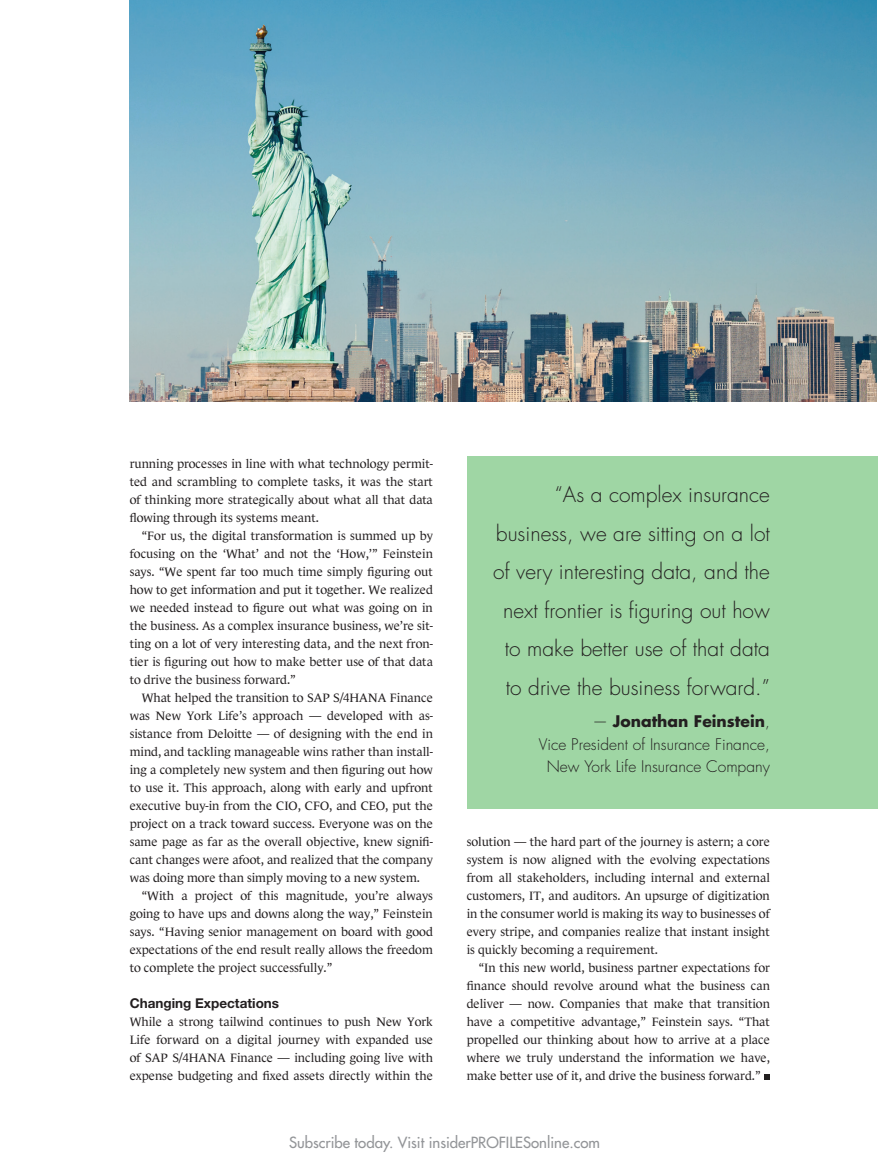
<style>
.page{position:relative;width:878px;height:1168px;background:#fff}
.page>*{position:absolute;margin:0;border:0;box-sizing:border-box;transform-origin:0 0}
.t1{font:300 21px/38.4px "Futura Std";color:#231f20;text-align:right}
.t2{font:300 15.6px/22.6px "Futura Std";color:#231f20;text-align:right}
.t3{font:500 15px "Futura Std";color:#939598}
.t4{font:500 15px "Futura Std";color:#636366}
.t5{font:700 13.5px "Helvetica Neue LT Std";color:#231f20}
.t6{font:12.3px/18px "Le Monde Journal Std";color:#231f20;text-align:justify}
.s1{font-weight:700}
.s2{font-weight:300}
</style>
<div class="page">
<div style="left:467px;top:456px;width:411px;height:352px;background:#9fd6a4"></div>
<svg style="left:764px;top:1074px;width:5px;height:6px"></svg>
<img style="left:130px;top:0;width:746px;height:402px">
<p class="t6" style="left:130px;top:455px;width:305px">running processes in line with what technology permit&shy;ted and scrambling to complete tasks, it was the start of thinking more strategically about what all that data flowing through its systems meant.</p>
<p class="t6" style="left:130px;top:527px;width:305px;text-indent:12px">“For us, the digital transformation is summed up by focusing on the ‘What’ and not the ‘How,’” Feinstein says. “We spent far too much time simply figuring out how to get information and put it together. We realized we needed instead to figure out what was going on in the business. As a complex insurance business, we’re sit&shy;ting on a lot of very interesting data, and the next fron&shy;tier is figuring out how to make better use of that data to drive the business forward.”</p>
<p class="t6" style="left:130px;top:689px;width:305px;text-indent:12px">What helped the transition to SAP S/4HANA Finance was New York Life’s approach — developed with as&shy;sistance from Deloitte — of designing with the end in mind, and tackling manageable wins rather than install&shy;ing a completely new system and then figuring out how to use it. This approach, along with early and upfront executive buy-in from the CIO, CFO, and CEO, put the project on a track toward success. Everyone was on the same page as far as the overall objective, knew signifi&shy;cant changes were afoot, and realized that the company was doing more than simply moving to a new system.</p>
<p class="t6" style="left:130px;top:887px;width:305px;text-indent:12px">“With a project of this magnitude, you’re always going to have ups and downs along the way,” Feinstein says. “Having senior management on board with good expectations of the end result really allows the freedom to complete the project successfully.”</p>
<p class="t5" style="left:130px;top:995px;width:151px">Changing Expectations</p>
<p class="t6" style="left:130px;top:1013px;width:305px">While a strong tailwind continues to push New York Life forward on a digital journey with expanded use of SAP S/4HANA Finance — including going live with expense budgeting and fixed assets directly within the</p>
<h1 class="t1" style="left:493px;top:476px;width:278px">“As a complex insurance business, we are sitting on a lot of very interesting data, and the next frontier is figuring out how to make better use of that data to drive the business forward.”</h1>
<p class="t2" style="left:538px;top:710px;width:233px">— <span class="s1">Jonathan Feinstein</span>,<br>Vice President of Insurance Finance,<br>New York Life Insurance Company</p>
<p class="t6" style="left:466px;top:833px;width:305px">solution — the hard part of the journey is astern; a core system is now aligned with the evolving expectations from all stakeholders, including internal and external customers, IT, and auditors. An upsurge of digitization in the consumer world is making its way to businesses of every stripe, and companies realize that instant insight is quickly becoming a requirement.</p>
<p class="t6" style="left:466px;top:959px;width:305px;text-indent:12px">“In this new world, business partner expectations for finance should revolve around what the business can deliver — now. Companies that make that transition have a competitive advantage,” Feinstein says. “That propelled our thinking about how to arrive at a place where we truly understand the information we have, make better use of it, and drive the business forward.”</p>
<p class="t4" style="left:141px;top:1132px;width:341px"><span class="s2">APR MAY JUN 2016</span> insiderPROFILESonline.com</p>
<p class="t3" style="left:289px;top:1133px;width:312px">Subscribe today. Visit insiderPROFILESonline.com</p>
</div>
